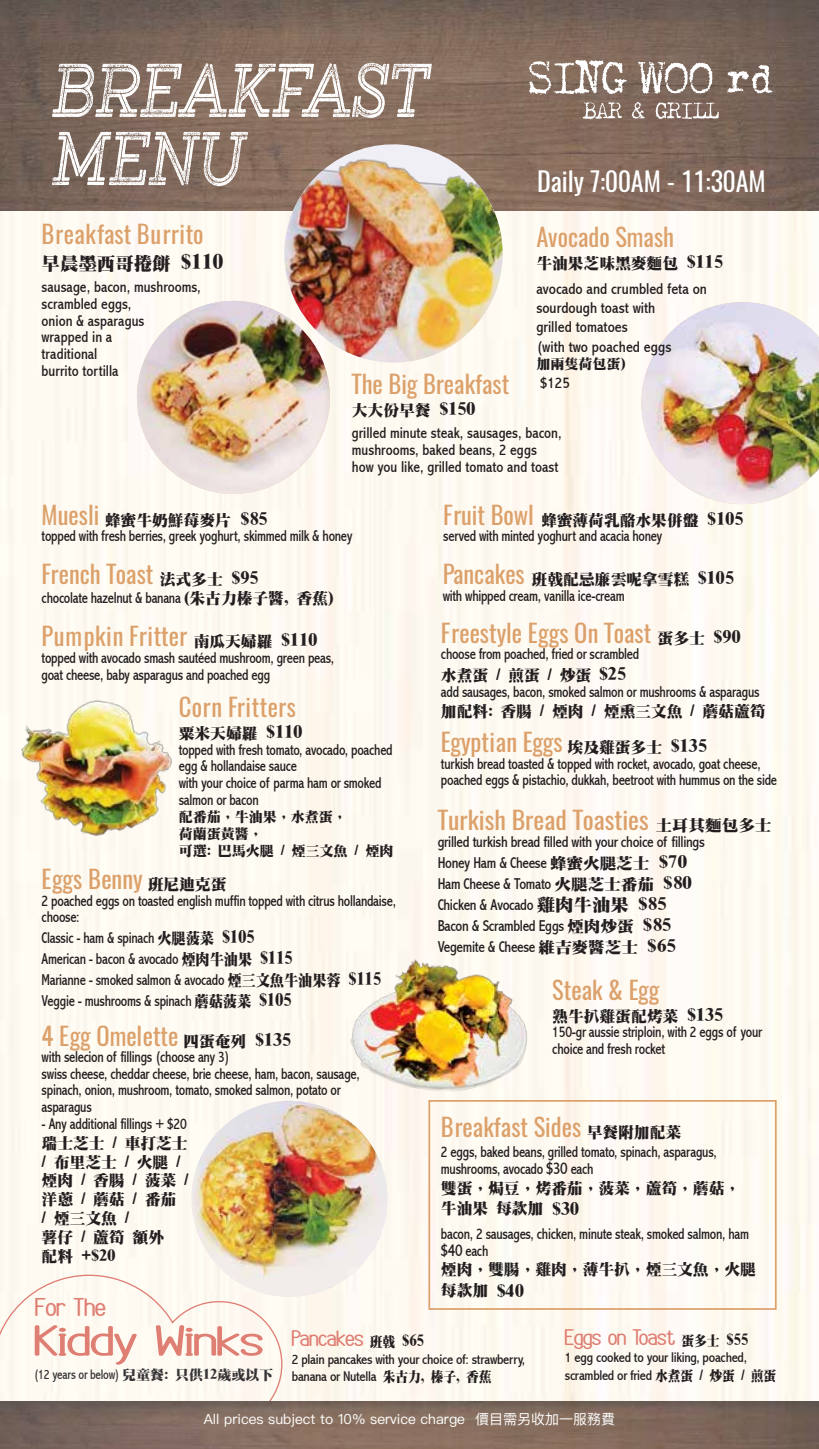
<style>
.page{position:relative;width:819px;height:1449px;background:#fff}
.page>*{position:absolute;margin:0;border:0;box-sizing:border-box;transform-origin:0 0}
.t1{font:700 68.08px "Gist Rough Reg";color:#fff;scale:.81 1}
.t2{font:42.35px "Argocksaz Bold viper 78";color:#df7e73;scale:1.52 1}
.t3{font:26.07px "Oswald";color:#fff}
.t4{font:25.03px "Argocksaz Bold viper 78";color:#df7e73;scale:1.16 1}
.t5{font:24.5px "Oswald";color:#dca06a}
.t6{font:24.5px "Oswald";letter-spacing:.02em;color:#dca06a}
.t7{font:24.5px "Oswald";color:#dca06a;scale:1.05 1}
.t8{font:22.05px "Argocksaz Bold viper 78";color:#df7e73;scale:1.13 1}
.t9{font:900 18.38px "Han Wang Ming";color:#231f20}
.t10{font:condensed 15.75px/16.6px "Abadi";letter-spacing:-.02em;color:#231f20;scale:.9 1}
.t11{font:condensed 15.75px/16.6px "Abadi";color:#231f20}
.t12{font:900 15.75px/18.9px "Han Wang Ming";color:#231f20}
.t13{font:condensed 15.75px/21px "Abadi";letter-spacing:-.02em;color:#231f20;scale:.95 1}
.t14{font:condensed 15.75px "Abadi";letter-spacing:-.02em;color:#231f20}
.t15{font:condensed 14.17px/17.5px "Abadi";letter-spacing:-.02em;color:#231f20}
.t16{font:14px "Ping Fang HK";color:#fff}
.t17{font:900 14px/16.8px "Han Wang Ming";color:#231f20}
.t18{font:condensed 13.83px "Abadi";letter-spacing:-.02em;color:#363436;scale:.91 1}
.s1{font-size:20.47px}
.s2{font-size:17.5px}
.s3{font-family:"Oswald";font-weight:400;font-size:24.5px;color:#dca06a}
.s4{font-family:"Han Wang Ming";font-weight:900;font-size:15.75px;color:#231f20}
.s5{font-family:"Han Wang Ming";font-weight:900;font-size:17.5px;color:#231f20}
.s6{font-family:"Han Wang Ming";font-weight:900;font-stretch:normal}
.s7{font-family:"Han Wang Ming";font-weight:900;font-stretch:normal;font-size:17.5px}
.s8{font-family:"Han Wang Ming";font-weight:900;font-size:14.17px;color:#231f20}
</style>
<div class="page">
<div style="left:0;top:211px;width:819px;height:1191px;background:#fefaf1"></div>
<div style="left:0;top:1274px;width:283px;height:128px;background:#fefaf1"></div>
<img style="left:0;top:0;width:819px;height:211px">
<svg style="left:529px;top:60px;width:98px;height:35px"></svg>
<svg style="left:638px;top:62px;width:74px;height:32px"></svg>
<svg style="left:727px;top:65px;width:46px;height:28px"></svg>
<svg style="left:583px;top:102px;width:39px;height:17px"></svg>
<svg style="left:632px;top:102px;width:13px;height:17px"></svg>
<svg style="left:656px;top:102px;width:63px;height:17px"></svg>
<img style="left:641px;top:302px;width:178px;height:202px">
<svg style="left:280px;top:140px;width:227px;height:227px;fill:#8d7362"></svg>
<img style="left:280px;top:152px;width:226px;height:215px">
<img style="left:133px;top:301px;width:201px;height:197px">
<img style="left:4px;top:647px;width:219px;height:218px">
<img style="left:344px;top:958px;width:187px;height:140px">
<div style="left:428px;top:1100px;width:349px;height:210px;border:2px solid #dca06a"></div>
<img style="left:191px;top:1101px;width:196px;height:196px;border-radius:98px">
<img style="left:0;top:1402px;width:819px;height:47px">
<h1 class="t1" style="left:53px;top:42px;width:465px">BREAKFAST</h1>
<h1 class="t1" style="left:53px;top:111px;width:239px">MENU</h1>
<h3 class="t3" style="left:537px;top:163px;width:230px">Daily 7:00AM - 11:30AM</h3>
<h3 class="t6" style="left:42px;top:217px;width:163px">Breakfast Burrito</h3>
<p class="t9" style="left:42px;top:254px;width:183px">早晨墨西哥捲餅 <span class="s1">$110</span></p>
<p class="t11" style="left:42px;top:279px;width:161px">sausage, bacon, mushrooms, scrambled eggs,<br>onion &amp; asparagus<br>wrapped in a<br>traditional<br>burrito tortilla</p>
<h3 class="t5" style="left:536px;top:220px;width:139px">Avocado Smash</h3>
<p class="t12" style="left:536px;top:254px;width:188px">牛油果芝味黑麥麵包 <span class="s2">$115</span></p>
<p class="t11" style="left:536px;top:279px;width:172px;line-height:19.2px">avocado and crumbled feta on sourdough toast with<br>grilled tomatoes<br>(with two poached eggs</p>
<p class="t17" style="left:536px;top:356px;width:91px">加兩隻荷包蛋)</p>
<p class="t14" style="left:540px;top:373px;width:31px">$125</p>
<h3 class="t5" style="left:352px;top:367px;width:159px">The Big Breakfast</h3>
<p class="t12" style="left:352px;top:401px;width:125px">大大份早餐 <span class="s2">$150</span></p>
<p class="t11" style="left:352px;top:425px;width:211px">grilled minute steak, sausages, bacon, mushrooms, baked beans, 2 eggs how you like, grilled tomato and toast</p>
<p class="t12" style="left:42px;top:511px;width:227px"><span class="s3">Muesli</span> 蜂蜜牛奶鮮莓麥片 <span class="s2">$85</span></p>
<p class="t10" style="left:42px;top:528px;width:347px">topped with fresh berries, greek yoghurt, skimmed milk &amp; honey</p>
<h3 class="t5" style="left:42px;top:557px;width:218px">French Toast <span class="s4">法式多士</span> <span class="s5">$95</span></h3>
<p class="t10" style="left:42px;top:590px;width:326px">chocolate hazelnut &amp; banana <span class="s6">(朱古力榛子醬, 香蕉)</span></p>
<h3 class="t6" style="left:42px;top:619px;width:277px">Pumpkin Fritter <span class="s4">南瓜天婦羅</span> <span class="s5">$110</span></h3>
<p class="t10" style="left:42px;top:650px;width:327px">topped with avocado smash sautéed mushroom, green peas, goat cheese, baby asparagus and poached egg</p>
<h3 class="t6" style="left:179px;top:690px;width:119px">Corn Fritters</h3>
<p class="t12" style="left:179px;top:724px;width:125px">粟米天婦羅 <span class="s2">$110</span></p>
<p class="t10" style="left:179px;top:741px;width:239px">topped with fresh tomato, avocado, poached egg &amp; hollandaise sauce<br>with your choice of parma ham or smoked salmon or bacon</p>
<p class="t17" style="left:179px;top:809px;width:216px">配番茄，牛油果，水煮蛋，<br>荷蘭蛋黃醬，<br>可選: 巴馬火腿 / 煙三文魚 / 煙肉</p>
<h3 class="t5" style="left:42px;top:862px;width:186px">Eggs Benny <span class="s4">班尼迪克蛋</span></h3>
<p class="t10" style="left:42px;top:892px;width:395px">2 poached eggs on toasted english muffin topped with citrus hollandaise, choose:</p>
<p class="t10" style="left:42px;top:928px;width:379px;line-height:21px">Classic - ham &amp; spinach <span class="s6">火腿菠菜</span> <span class="s7">$105<br></span>American - bacon &amp; avocado <span class="s6">煙肉牛油果</span> <span class="s7">$115<br></span>Marianne - smoked salmon &amp; avocado <span class="s6">煙三文魚牛油果蓉</span> <span class="s7">$115<br></span>Veggie - mushrooms &amp; spinach <span class="s6">蘑菇菠菜</span> <span class="s7">$105</span></p>
<h3 class="t5" style="left:42px;top:1019px;width:251px">4 Egg Omelette <span class="s4">四蛋奄列</span> <span class="s5">$135</span></h3>
<p class="t10" style="left:42px;top:1049px;width:355px">with selecion of fillings (choose any 3)<br>swiss cheese, cheddar cheese, brie cheese, ham, bacon, sausage, spinach, onion, mushroom, tomato, smoked salmon, potato or asparagus</p>
<p class="t10" style="left:42px;top:1115px;width:163px">- Any additional fillings + $20</p>
<p class="t12" style="left:42px;top:1134px;width:148px">瑞士芝士 / 車打芝士/ 布里芝士 / 火腿 /煙肉 / 香腸 / 菠菜 /洋蔥 / 蘑菇 / 番茄<br>/ 煙三文魚 /<br>薯仔 / 蘆筍 額外<br>配料 +$20</p>
<h3 class="t4" style="left:35px;top:1291px;width:62px">For The</h3>
<p class="t12" style="left:443px;top:511px;width:301px"><span class="s3">Fruit Bowl</span> 蜂蜜薄荷乳酪水果併盤 <span class="s2">$105</span></p>
<p class="t10" style="left:443px;top:528px;width:245px">served with minted yoghurt and acacia honey</p>
<p class="t12" style="left:443px;top:570px;width:293px"><span class="s3">Pancakes</span> 班戟配忌廉雲呢拿雪糕 <span class="s2">$105</span></p>
<p class="t10" style="left:443px;top:587px;width:204px">with whipped cream, vanilla ice-cream</p>
<h3 class="t5" style="left:441px;top:616px;width:301px">Freestyle Eggs On Toast <span class="s4">蛋多士</span> <span class="s5">$90</span></h3>
<p class="t10" style="left:441px;top:646px;width:222px">choose from poached, fried or scrambled</p>
<p class="t12" style="left:441px;top:667px;width:187px">水煮蛋 / 煎蛋 / 炒蛋 <span class="s2">$25</span></p>
<p class="t10" style="left:441px;top:684px;width:356px">add sausages, bacon, smoked salmon or mushrooms &amp; asparagus</p>
<p class="t12" style="left:441px;top:702px;width:326px">加配料: 香腸 / 煙肉 / 煙熏三文魚 / 蘑菇蘆筍</p>
<h3 class="t5" style="left:441px;top:725px;width:267px">Egyptian Eggs <span class="s4">埃及雞蛋多士</span> <span class="s5">$135</span></h3>
<p class="t10" style="left:441px;top:755px;width:375px">turkish bread toasted &amp; topped with rocket, avocado, goat cheese, poached eggs &amp; pistachio, dukkah, beetroot with hummus on the side</p>
<h3 class="t7" style="left:438px;top:803px;width:319px">Turkish Bread Toasties <span class="s4">土耳其麵包多士</span></h3>
<p class="t13" style="left:438px;top:831px;width:283px">grilled turkish bread filled with your choice of fillings Honey Ham &amp; Cheese <span class="s6">蜂蜜火腿芝士</span> <span class="s7">$70<br></span>Ham Cheese &amp; Tomato <span class="s6">火腿芝士番茄</span> <span class="s7">$80<br></span>Chicken &amp; Avocado <span class="s7">雞肉牛油果 $85<br></span>Bacon &amp; Scrambled Eggs <span class="s6">煙肉炒蛋</span> <span class="s7">$85<br></span>Vegemite &amp; Cheese <span class="s6">維吉麥醬芝士</span> <span class="s7">$65</span></p>
<h3 class="t5" style="left:552px;top:973px;width:109px">Steak &amp; Egg</h3>
<p class="t12" style="left:552px;top:1007px;width:172px">熟牛扒雞蛋配烤菜 <span class="s2">$135</span></p>
<p class="t10" style="left:552px;top:1024px;width:235px">150-gr aussie striploin, with 2 eggs of your choice and fresh rocket</p>
<h3 class="t5" style="left:441px;top:1110px;width:242px">Breakfast Sides <span class="s4">早餐附加配菜</span></h3>
<p class="t10" style="left:441px;top:1144px;width:308px">2 eggs, baked beans, grilled tomato, spinach, asparagus, mushrooms, avocado <span class="s2">$30</span> each</p>
<p class="t12" style="left:441px;top:1178px;width:301px;line-height:21px">雙蛋，焗豆，烤番茄，菠菜，蘆筍，蘑菇，牛油果 每款加 <span class="s2">$30</span></p>
<p class="t10" style="left:441px;top:1226px;width:344px">bacon, 2 sausages, chicken, minute steak, smoked salmon, ham <span class="s2">$40</span> each</p>
<p class="t12" style="left:441px;top:1259px;width:316px;line-height:21px">煙肉，雙腸，雞肉，薄牛扒，煙三文魚，火腿每款加 <span class="s2">$40</span></p>
<h2 class="t2" style="left:34px;top:1313px;width:152px">Kiddy Winks</h2>
<p class="t18" style="left:34px;top:1366px;width:265px">(12 years or below) <span class="s6">兒童餐: 只供12歲或以下</span></p>
<h3 class="t8" style="left:292px;top:1324px;width:118px">Pancakes <span class="s8">班戟</span> <span class="s4">$65</span></h3>
<p class="t15" style="left:292px;top:1350px;width:235px">2 plain pancakes with your choice of: strawberry, banana or Nutella <span class="s6">朱古力, 榛子, 香蕉</span></p>
<h3 class="t8" style="left:565px;top:1322px;width:164px">Eggs on Toast <span class="s8">蛋多士</span> <span class="s4">$55</span></h3>
<p class="t15" style="left:565px;top:1349px;width:213px">1 egg cooked to your liking, poached, scrambled or fried <span class="s6">水煮蛋 / 炒蛋 / 煎蛋</span></p>
<p class="t16" style="left:204px;top:1411px;width:413px">All prices subject to 10% service charge 價目需另收加一服務費</p>
</div>
